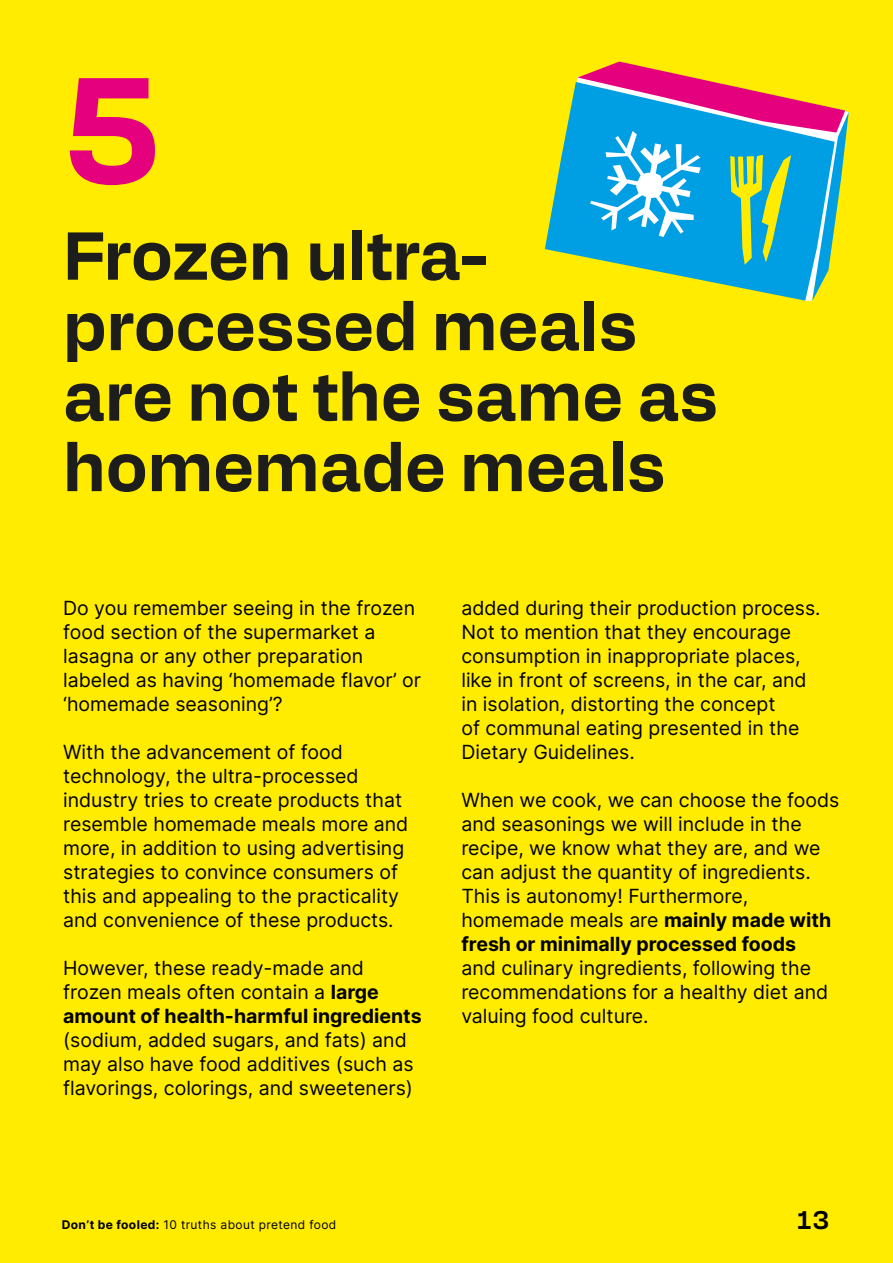
<style>
.page{position:relative;width:893px;height:1263px;background:#ffec00}
.page>*{position:absolute;margin:0;border:0;box-sizing:border-box;transform-origin:0 0}
.t1{font:700 150px "Alfabet";color:#e5007e}
.t2{font:700 67.5px/70.5px "Alfabet";color:#1d1d1b}
.t3{font:600 25.5px "Alfabet";color:#000}
.t4{font:19.5px/24px "Inter";color:#000}
.t5{font:12px "Inter";letter-spacing:.03em;color:#000}
.s1{font-weight:700}
</style>
<div class="page">
<svg style="left:545px;top:82px;width:33px;height:174px;fill:#009ee2"></svg>
<svg style="left:578px;top:62px;width:271px;height:239px"></svg>
<h1 class="t1" style="left:63px;top:20px;width:99px">5</h1>
<h2 class="t2" style="left:63px;top:216px;width:656px">Frozen ultra&shy;processed meals are not the same as homemade meals</h2>
<p class="t4" style="left:63px;top:596px;width:359px">Do you remember seeing in the frozen food section of the supermarket a lasagna or any other preparation labeled as having ‘homemade flavor’ or ‘homemade seasoning’?</p>
<p class="t4" style="left:63px;top:740px;width:347px">With the advancement of food technology, the ultra-processed industry tries to create products that resemble homemade meals more and more, in addition to using advertising strategies to convince consumers of this and appealing to the practicality and convenience of these products.</p>
<p class="t4" style="left:63px;top:956px;width:360px">However, these ready-made and frozen meals often contain a <span class="s1">large amount of health-harmful ingredients</span></p>
<p class="t4" style="left:63px;top:1028px;width:352px">(sodium, added sugars, and fats) and may also have food additives (such as flavorings, colorings, and sweeteners)</p>
<p class="t4" style="left:461px;top:596px;width:361px">added during their production process.<br>Not to mention that they encourage consumption in inappropriate places, like in front of screens, in the car, and in isolation, distorting the concept<br>of communal eating presented in the Dietary Guidelines.</p>
<p class="t4" style="left:461px;top:788px;width:379px">When we cook, we can choose the foods and seasonings we will include in the recipe, we know what they are, and we can adjust the quantity of ingredients.<br>This is autonomy! Furthermore, homemade meals are <span class="s1">mainly made with fresh or minimally processed foods</span></p>
<p class="t4" style="left:461px;top:956px;width:368px">and culinary ingredients, following the recommendations for a healthy diet and valuing food culture.</p>
<p class="t5" style="left:62px;top:1216px;width:276px"><span class="s1">Don’t be fooled:</span> 10 truths about pretend food</p>
<h3 class="t3" style="left:796px;top:1201px;width:35px">13</h3>
</div>
